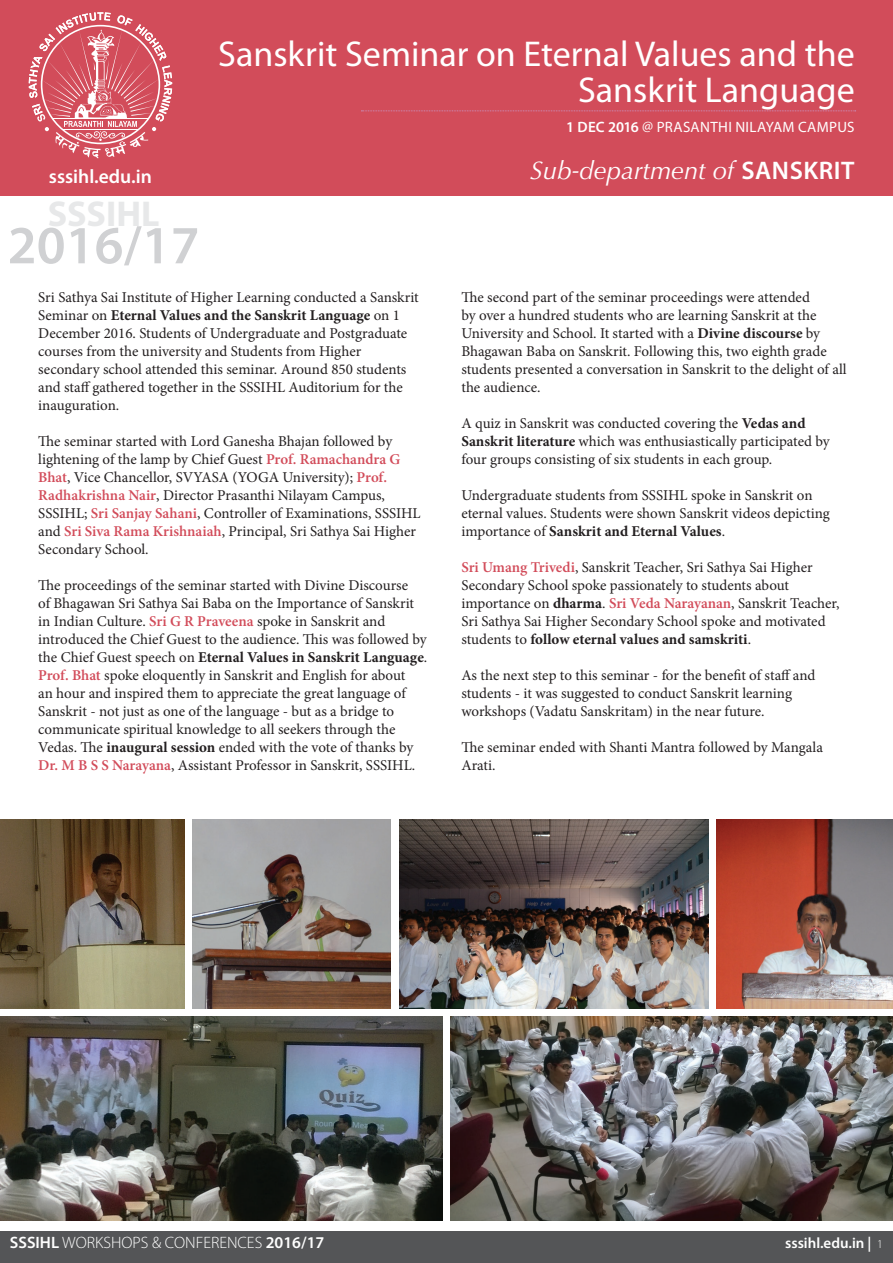
<style>
.page{position:relative;width:893px;height:1263px;background:#fff}
.page>*{position:absolute;margin:0;border:0;box-sizing:border-box;transform-origin:0 0}
.t1{font:600 54px "Myriad Pro";color:#d0d1d3}
.t2{font:36px/36px "Myriad Pro";color:#fff;text-align:right}
.t3{font:700 36px "Myriad Pro";color:#e7e8e9}
.t4{font:italic 25.5px "Optima";color:#fff}
.t5{font:600 19.5px "Myriad Pro";color:#fff}
.t6{font:300 16.5px "Myriad Pro";color:#fff}
.t7{font:15px/18px "Minion Pro";letter-spacing:-.005em;color:#231f20}
.t8{font:15px "Myriad Pro";letter-spacing:.025em;color:#fff}
.t9{font:600 15px "Myriad Pro";color:#fff}
.s1{font-weight:600}
.s2{font-family:"Myriad Pro";font-weight:600;font-style:normal}
.s3{font-weight:700}
.s4{font-weight:600;color:#d24c5a}
.s5{font-weight:300;font-size:12px}
</style>
<div class="page">
<div style="left:0;top:0;width:893px;height:196px;background:#d24c5a"></div>
<svg style="left:29px;top:12px;width:143px;height:146px"></svg>
<div style="left:0;top:1232px;width:893px;height:31px;background:#545557"></div>
<svg style="left:361px;top:110px;width:495px;height:1px"></svg>
<img style="left:0;top:1016px;width:442px;height:204px">
<img style="left:451px;top:1016px;width:442px;height:204px">
<img style="left:0;top:820px;width:185px;height:188px">
<img style="left:192px;top:820px;width:199px;height:188px">
<img style="left:400px;top:820px;width:308px;height:188px">
<img style="left:716px;top:820px;width:177px;height:188px">
<h2 class="t2" style="left:218px;top:36px;width:638px">Sanskrit Seminar on Eternal Values and the<br>Sanskrit Language</h2>
<p class="t8" style="left:566px;top:118px;width:290px"><span class="s1">1 DEC 2016</span> @ PRASANTHI NILAYAM CAMPUS</p>
<h3 class="t5" style="left:49px;top:164px;width:105px">sssihl.edu.in</h3>
<h3 class="t4" style="left:530px;top:156px;width:326px">Sub-department of <span class="s2">SANSKRIT</span></h3>
<h2 class="t3" style="left:48px;top:190px;width:113px">SSSIHL</h2>
<h1 class="t1" style="left:8px;top:211px;width:193px">2016/17</h1>
<p class="t7" style="left:38px;top:288px;width:382px">Sri Sathya Sai Institute of Higher Learning conducted a Sanskrit Seminar on <span class="s3">Eternal Values and the Sanskrit Language</span> on 1<br>December 2016. Students of Undergraduate and Postgraduate courses from the university and Students from Higher secondary school attended this seminar. Around 850 students and staff gathered together in the SSSIHL Auditorium for the inauguration.</p>
<p class="t7" style="left:38px;top:432px;width:384px">The seminar started with Lord Ganesha Bhajan followed by lightening of the lamp by Chief Guest <span class="s4">Prof. Ramachandra G Bhat</span>, Vice Chancellor, SVYASA (YOGA University); <span class="s4">Prof.<br>Radhakrishna Nair</span>, Director Prasanthi Nilayam Campus, SSSIHL; <span class="s4">Sri Sanjay Sahani</span>, Controller of Examinations, SSSIHL and <span class="s4">Sri Siva Rama Krishnaiah</span>, Principal, Sri Sathya Sai Higher Secondary School.</p>
<p class="t7" style="left:38px;top:576px;width:391px">The proceedings of the seminar started with Divine Discourse<br>of Bhagawan Sri Sathya Sai Baba on the Importance of Sanskrit in Indian Culture. <span class="s4">Sri G R Praveena</span> spoke in Sanskrit and introduced the Chief Guest to the audience. This was followed by the Chief Guest speech on <span class="s3">Eternal Values in Sanskrit Language</span>.<br><span class="s4">Prof. Bhat</span> spoke eloquently in Sanskrit and English for about<br>an hour and inspired them to appreciate the great language of Sanskrit - not just as one of the language - but as a bridge to communicate spiritual knowledge to all seekers through the Vedas. The <span class="s3">inaugural session</span> ended with the vote of thanks by <span class="s4">Dr. M B S S Narayana</span>, Assistant Professor in Sanskrit, SSSIHL.</p>
<p class="t7" style="left:461px;top:288px;width:387px">The second part of the seminar proceedings were attended<br>by over a hundred students who are learning Sanskrit at the University and School. It started with a <span class="s3">Divine discourse</span> by Bhagawan Baba on Sanskrit. Following this, two eighth grade students presented a conversation in Sanskrit to the delight of all the audience.</p>
<p class="t7" style="left:461px;top:414px;width:370px">A quiz in Sanskrit was conducted covering the <span class="s3">Vedas and<br>Sanskrit literature</span> which was enthusiastically participated by four groups consisting of six students in each group.</p>
<p class="t7" style="left:461px;top:486px;width:370px">Undergraduate students from SSSIHL spoke in Sanskrit on eternal values. Students were shown Sanskrit videos depicting importance of <span class="s3">Sanskrit and Eternal Values</span>.</p>
<p class="t7" style="left:461px;top:558px;width:380px"><span class="s4">Sri Umang Trivedi</span>, Sanskrit Teacher, Sri Sathya Sai Higher Secondary School spoke passionately to students about importance on <span class="s3">dharma</span>. <span class="s4">Sri Veda Narayanan</span>, Sanskrit Teacher, Sri Sathya Sai Higher Secondary School spoke and motivated students to <span class="s3">follow eternal values and samskriti</span>.</p>
<p class="t7" style="left:461px;top:666px;width:356px">As the next step to this seminar - for the benefit of staff and students - it was suggested to conduct Sanskrit learning workshops (Vadatu Sanskritam) in the near future.</p>
<p class="t7" style="left:461px;top:738px;width:363px">The seminar ended with Shanti Mantra followed by Mangala<br>Arati.</p>
<p class="t6" style="left:10px;top:1233px;width:316px"><span class="s1">SSSIHL</span> WORKSHOPS &amp; CONFERENCES <span class="s1">2016/17</span></p>
<p class="t9" style="left:785px;top:1233px;width:99px">sssihl.edu.in | <span class="s5">1</span></p>
</div>
